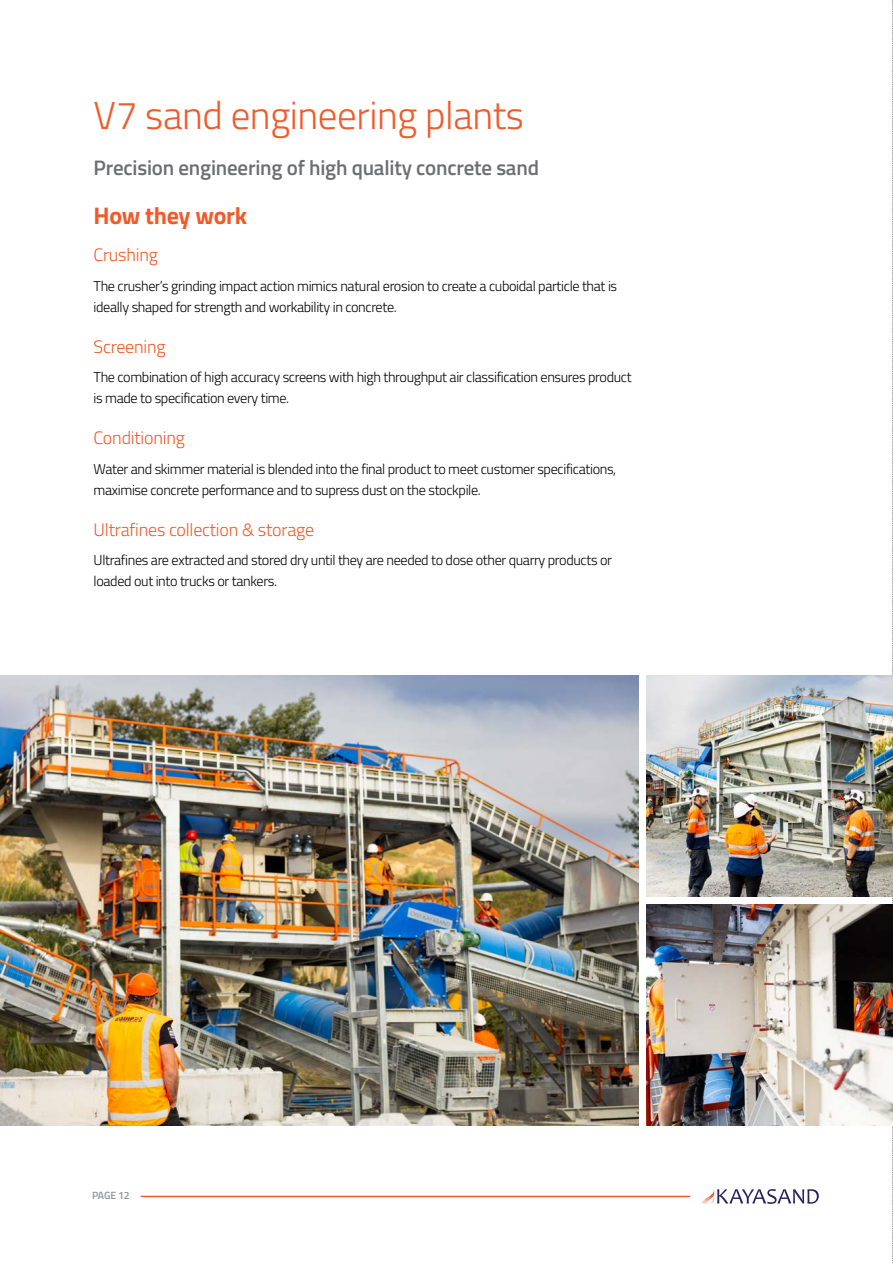
<style>
.page{position:relative;width:893px;height:1263px;background:#fff}
.page>*{position:absolute;margin:0;border:0;box-sizing:border-box;transform-origin:0 0}
.Header_titillium_28pt_light{font:300 39px "Titillium Web";letter-spacing:-.01em;color:#f15a29}
.Header_24pt_Lft_orange{font:700 24px "Titillium Web";letter-spacing:-.01em;color:#f15a29}
.Sub_Header_bold_12pt{font:600 21px "Titillium Web";letter-spacing:-.01em;color:#6d6e71}
.Sub_Header4_12pt_orange{font:300 18px "Titillium Web";letter-spacing:-.01em;color:#f15a29}
.Body_Text{font:300 14.25px/21px "Titillium Web";letter-spacing:-.025em;color:#000}
.t1{font:600 10.5px "Titillium Web";letter-spacing:-.02em;color:#939598}
</style>
<div class="page">
<svg style="left:701px;top:1189px;width:118px;height:15px"></svg>
<hr style="left:141px;top:1196px;width:549px;height:1px;background:#f15a29">
<svg style="left:892px;top:0;width:1px;height:1263px"></svg>
<img style="left:0;top:675px;width:638px;height:451px">
<img style="left:646px;top:675px;width:247px;height:221px">
<img style="left:646px;top:904px;width:247px;height:222px">
<p class="Header_titillium_28pt_light" style="left:94px;top:87px;width:432px">V7 sand engineering plants</p>
<p class="Sub_Header_bold_12pt" style="left:94px;top:151px;width:447px">Precision engineering of high quality concrete sand</p>
<p class="Header_24pt_Lft_orange" style="left:94px;top:198px;width:155px">How they work</p>
<p class="Sub_Header4_12pt_orange" style="left:94px;top:242px;width:66px">Crushing</p>
<p class="Body_Text" style="left:94px;top:274px;width:525px">The crusher’s grinding impact action mimics natural erosion to create a cuboidal particle that is ideally shaped for strength and workability in concrete.</p>
<p class="Sub_Header4_12pt_orange" style="left:94px;top:333px;width:74px">Screening</p>
<p class="Body_Text" style="left:94px;top:366px;width:540px">The combination of high accuracy screens with high throughput air classification ensures product is made to specification every time.</p>
<p class="Sub_Header4_12pt_orange" style="left:94px;top:425px;width:93px">Conditioning</p>
<p class="Body_Text" style="left:94px;top:457px;width:524px">Water and skimmer material is blended into the final product to meet customer specifications, maximise concrete performance and to supress dust on the stockpile.</p>
<p class="Sub_Header4_12pt_orange" style="left:94px;top:516px;width:222px">Ultrafines collection &amp; storage</p>
<p class="Body_Text" style="left:94px;top:549px;width:520px">Ultrafines are extracted and stored dry until they are needed to dose other quarry products or loaded out into trucks or tankers.</p>
<p class="t1" style="left:92px;top:1187px;width:39px">PAGE 12</p>
</div>
